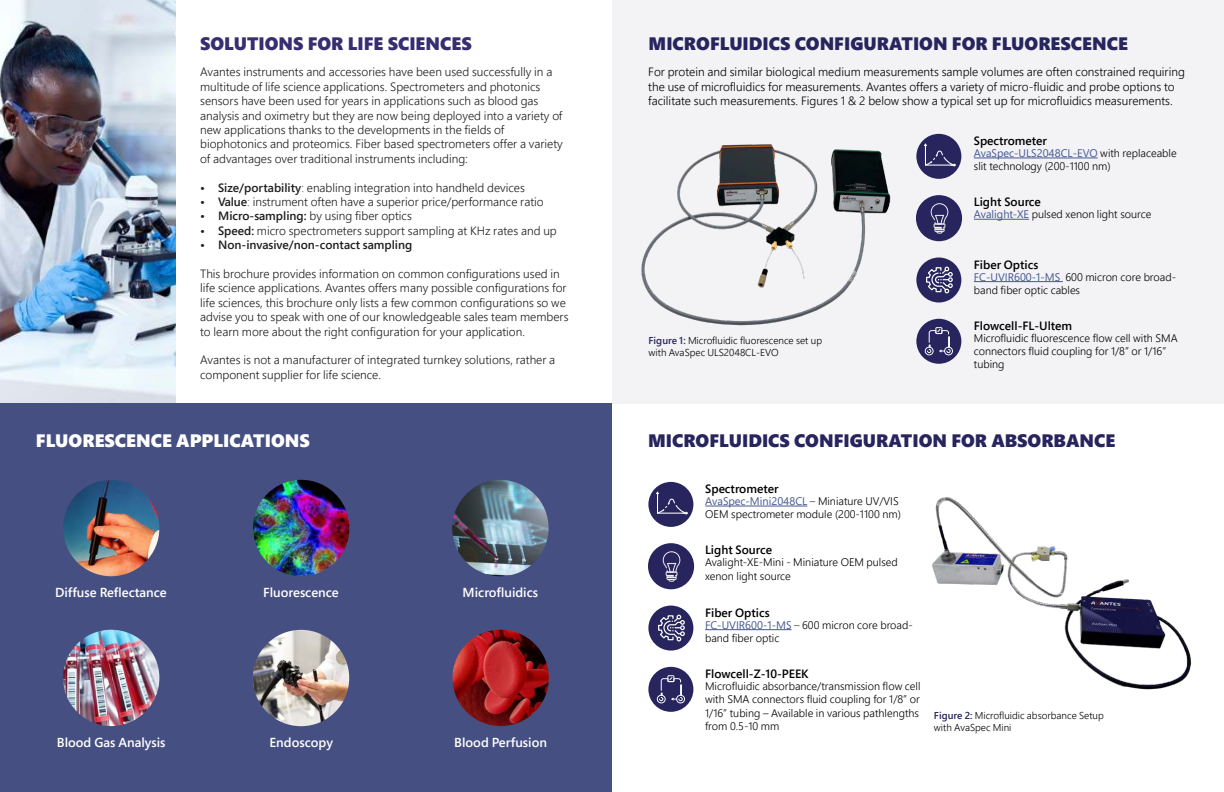
<style>
.page{position:relative;width:1224px;height:792px;background:#fff}
.page>*{position:absolute;margin:0;border:0;box-sizing:border-box;transform-origin:0 0}
.t1{font:900 18px "Segoe Pro";color:#28245d}
.t2{font:900 18px "Segoe Pro";color:#372d71}
.t3{font:900 18px "Segoe Pro";color:#fff}
.t4{font:600 13px "Segoe Pro";color:#fff}
.t5{font:300 12px/14.4px "Segoe Pro";color:#201f1f}
.t6{font:300 12px/14.4px "Segoe Pro";color:#000}
.t7{font:600 12px "Segoe Pro";color:#000}
.t8{font:600 12px "Segoe Pro";color:#201f1f}
.t9{font:300 11px/13.2px "Segoe Pro";color:#000}
.t10{font:300 10px/12px "Segoe Pro";color:#000}
.s1{font-weight:600}
.s2{font-style:inherit}
.s3{font-weight:400;color:#465792}
.s4{font-weight:600;color:#28245d}
</style>
<div class="page">
<img style="left:0;top:0;width:176px;height:404px">
<div style="left:612px;top:0;width:612px;height:404px;background:#f3f3f6"></div>
<img style="left:641px;top:144px;width:250px;height:182px">
<img style="left:932px;top:497px;width:260px;height:193px">
<hr style="left:974px;top:158px;width:124px;height:1px;background:#465792">
<hr style="left:974px;top:219px;width:55px;height:1px;background:#465792">
<div style="left:916px;top:258px;width:45px;height:45px;background:#28245d;border-radius:50%"></div>
<svg style="left:926px;top:266px;width:27px;height:28px"></svg>
<hr style="left:974px;top:281px;width:89px;height:1px;background:#465792">
<hr style="left:705px;top:506px;width:102px;height:1px;background:#465792">
<hr style="left:705px;top:629px;width:87px;height:1px;background:#465792">
<div style="left:916px;top:195px;width:46px;height:46px;background:#28245d;border-radius:50%"></div>
<svg style="left:931px;top:203px;width:17px;height:31px"></svg>
<div style="left:916px;top:134px;width:45px;height:45px;background:#28245d;border-radius:50%"></div>
<svg style="left:924px;top:144px;width:32px;height:23px"></svg>
<div style="left:916px;top:319px;width:45px;height:45px;background:#28245d;border-radius:50%"></div>
<svg style="left:925px;top:327px;width:28px;height:28px"></svg>
<div style="left:0;top:404px;width:612px;height:388px;background:#454f82"></div>
<img style="left:63px;top:480px;width:96px;height:96px;border-radius:48px">
<img style="left:253px;top:480px;width:96px;height:96px;border-radius:48px">
<img style="left:452px;top:480px;width:97px;height:96px;border-radius:48px">
<img style="left:63px;top:630px;width:96px;height:96px;border-radius:48px">
<img style="left:253px;top:630px;width:96px;height:96px;border-radius:48px">
<img style="left:452px;top:630px;width:97px;height:96px;border-radius:48px">
<div style="left:648px;top:606px;width:45px;height:45px;background:#28245d;border-radius:50%"></div>
<svg style="left:658px;top:614px;width:27px;height:28px"></svg>
<div style="left:648px;top:543px;width:46px;height:46px;background:#28245d;border-radius:50%"></div>
<svg style="left:663px;top:551px;width:17px;height:31px"></svg>
<div style="left:648px;top:482px;width:45px;height:45px;background:#28245d;border-radius:50%"></div>
<svg style="left:656px;top:492px;width:32px;height:23px"></svg>
<div style="left:648px;top:667px;width:45px;height:45px;background:#28245d;border-radius:50%"></div>
<svg style="left:657px;top:675px;width:28px;height:28px"></svg>
<h1 class="t2" style="left:200px;top:36px;width:273px">SOLUTIONS FOR LIFE SCIENCES</h1>
<p class="t5" style="left:200px;top:65px;width:364px">Avantes instruments and accessories have been used successfully in a multitude of life science applications. Spectrometers and photonics sensors have been used for years in applications such as blood gas analysis and oximetry but they are now being deployed into a variety of new applications thanks to the developments in the fields of biophotonics and proteomics. Fiber based spectrometers offer a variety of advantages over traditional instruments including:</p>
<p class="t5" style="left:200px;top:181px;width:326px"><span class="s1">• Size/portability</span><span class="s2">:</span> enabling integration into handheld devices</p>
<p class="t5" style="left:200px;top:194px;width:345px"><span class="s1">• Value</span><span class="s2">:</span> instrument often have a superior price/performance ratio</p>
<p class="t5" style="left:200px;top:209px;width:213px"><span class="s1">• Micro-sampling:</span> by using fiber optics</p>
<p class="t5" style="left:200px;top:225px;width:358px"><span class="s1">• Speed:</span> micro spectrometers support sampling at KHz rates and up</p>
<p class="t8" style="left:200px;top:240px;width:214px">• Non-invasive/non-contact sampling</p>
<p class="t5" style="left:200px;top:266px;width:370px">This brochure provides information on common configurations used in life science applications. Avantes offers many possible configurations for life sciences, this brochure only lists a few common configurations so we advise you to speak with one of our knowledgeable sales team members to learn more about the right configuration for your application.</p>
<p class="t5" style="left:200px;top:353px;width:357px">Avantes is not a manufacturer of integrated turnkey solutions, rather a component supplier for life science.</p>
<h1 class="t3" style="left:36px;top:434px;width:275px">FLUORESCENCE APPLICATIONS</h1>
<p class="t4" style="left:55px;top:584px;width:113px">Diffuse Reflectance</p>
<p class="t4" style="left:263px;top:588px;width:77px">Fluorescence</p>
<p class="t4" style="left:463px;top:584px;width:77px">Microfluidics</p>
<p class="t4" style="left:57px;top:737px;width:110px">Blood Gas Analysis</p>
<p class="t4" style="left:270px;top:737px;width:65px">Endoscopy</p>
<p class="t4" style="left:454px;top:737px;width:94px">Blood Perfusion</p>
<h1 class="t1" style="left:649px;top:36px;width:481px">MICROFLUIDICS CONFIGURATION FOR FLUORESCENCE</h1>
<p class="t6" style="left:648px;top:66px;width:538px">For protein and similar biological medium measurements sample volumes are often constrained requiring the use of microfluidics for measurements. Avantes offers a variety of micro-fluidic and probe options to facilitate such measurements. Figures 1 &amp; 2 below show a typical set up for microfluidics measurements.</p>
<p class="t7" style="left:974px;top:136px;width:75px">Spectrometer</p>
<p class="t9" style="left:974px;top:146px;width:204px"><span class="s3">AvaSpec-ULS2048CL-EVO</span> with replaceable slit technology (200-1100 nm)</p>
<p class="t7" style="left:974px;top:197px;width:68px">Light Source</p>
<p class="t9" style="left:974px;top:209px;width:179px"><span class="s3">Avalight-XE</span> pulsed xenon light source</p>
<p class="t7" style="left:974px;top:260px;width:66px">Fiber Optics</p>
<p class="t9" style="left:974px;top:270px;width:204px"><span class="s3">FC-UVIR600-1-MS</span> 600 micron core broad&shy;band fiber optic cables</p>
<p class="t7" style="left:974px;top:321px;width:100px">Flowcell-FL-Ultem</p>
<p class="t9" style="left:974px;top:331px;width:205px">Microfluidic fluorescence flow cell with SMA connectors fluid coupling for 1/8” or 1/16” tubing</p>
<p class="t10" style="left:649px;top:334px;width:175px"><span class="s4">Figure 1:</span> Microfluidic fluorescence set up with AvaSpec ULS2048CL-EVO</p>
<h1 class="t1" style="left:648px;top:434px;width:469px">MICROFLUIDICS CONFIGURATION FOR ABSORBANCE</h1>
<p class="t7" style="left:705px;top:484px;width:75px">Spectrometer</p>
<p class="t9" style="left:705px;top:494px;width:197px"><span class="s3">AvaSpec-Mini2048CL</span> <span class="s2">–</span> Miniature UV/VIS<br>OEM spectrometer module (200-1100 nm)</p>
<p class="t9" style="left:705px;top:556px;width:194px">Avalight-XE-Mini - Miniature OEM pulsed xenon light source</p>
<p class="t9" style="left:705px;top:618px;width:209px"><span class="s3">FC-UVIR600-1-MS</span> <span class="s2">–</span> 600 micron core broad&shy;band fiber optic</p>
<p class="t9" style="left:705px;top:679px;width:217px">Microfluidic absorbance/transmission flow cell with SMA connectors fluid coupling for 1/8” or 1/16” tubing – Available in various pathlengths from 0.5-10 mm</p>
<p class="t7" style="left:705px;top:545px;width:68px">Light Source</p>
<p class="t7" style="left:705px;top:608px;width:66px">Fiber Optics</p>
<p class="t7" style="left:705px;top:669px;width:105px">Flowcell-Z-10-PEEK</p>
<p class="t10" style="left:934px;top:709px;width:171px"><span class="s4">Figure 2:</span> Microfluidic absorbance Setup with AvaSpec Mini</p>
</div>
